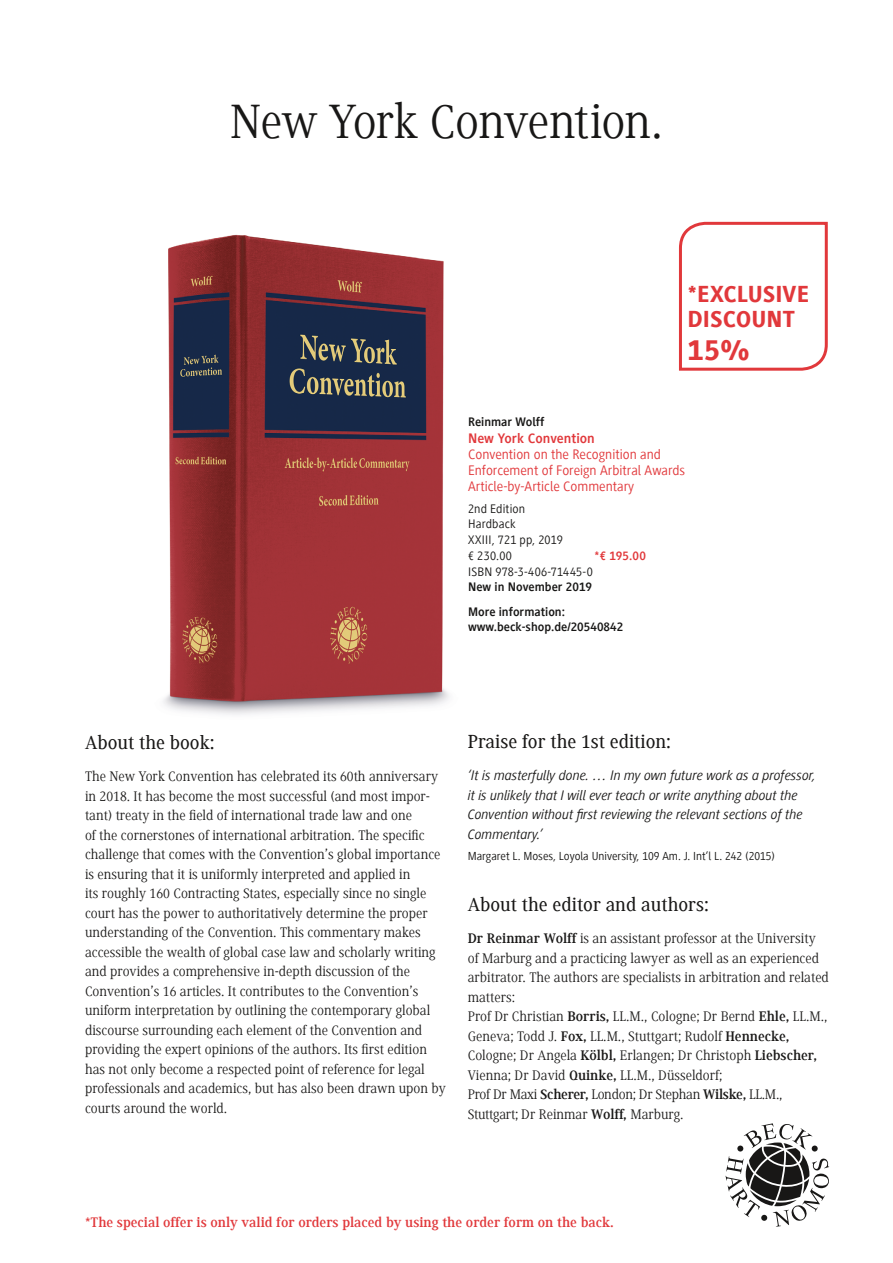
<style>
.page{position:relative;width:893px;height:1263px;background:#fff}
.page>*{position:absolute;margin:0;border:0;box-sizing:border-box;transform-origin:0 0}
.t1{font:49.5px "Generis Serif Com";letter-spacing:-.02em;color:#181716}
.t2{font:800 30px "Generis Sans Com";color:#e1383b}
.t3{font:800 24px/25.5px "Generis Sans Com";color:#e1383b}
.t4{font:500 19.5px "Generis Serif Com";color:#181716}
.t5{font:14.25px/19.5px "Generis Serif Com";color:#181716}
.t6{font:italic 14.25px/19.5px "Generis Sans Com";color:#181716}
.t7{font:14.25px/15.8px "Generis Sans Com";color:#e1383b}
.t8{font:700 14.25px "Generis Serif Com";color:#e1383b}
.t9{font:700 14.25px "Generis Sans Com";color:#e1383b}
.t10{font:700 12.75px/24.3px "Generis Sans Com";color:#181716}
.t11{font:12.75px/15.8px "Generis Sans Com";letter-spacing:.015em;color:#181716}
.t12{font:700 12.75px "Generis Sans Com";color:#e1383b}
.t13{font:12px "Generis Sans Com";color:#181716}
.s1{font-weight:700}
</style>
<div class="page">
<svg style="left:679px;top:221px;width:149px;height:150px"></svg>
<svg style="left:725px;top:1123px;width:104px;height:104px"></svg>
<img style="left:163px;top:234px;width:286px;height:481px">
<h1 class="t1" style="left:230px;top:94px;width:435px">New York Convention.</h1>
<h3 class="t3" style="left:687px;top:281px;width:123px">*EXCLUSIVE<br>DISCOUNT</h3>
<h2 class="t2" style="left:687px;top:334px;width:65px">15%</h2>
<p class="t10" style="left:468px;top:410px;width:78px">Reinmar Wolff</p>
<p class="t9" style="left:468px;top:431px;width:128px">New York Convention</p>
<p class="t7" style="left:468px;top:447px;width:219px">Convention on the Recognition and<br>Enforcement of Foreign Arbitral Awards<br>Article-by-Article Commentary</p>
<p class="t11" style="left:468px;top:501px;width:96px">2nd Edition<br>Hardback<br>XXIII, 721 pp, 2019 € 230.00</p>
<p class="t12" style="left:595px;top:549px;width:53px">*€ 195.00</p>
<p class="t11" style="left:468px;top:564px;width:126px">ISBN 978-3-406-71445-0</p>
<p class="t10" style="left:468px;top:575px;width:126px">New in November 2019<br>More information:</p>
<p class="t10" style="left:468px;top:615px;width:157px">www.beck-shop.de/20540842</p>
<h3 class="t4" style="left:85px;top:732px;width:131px">About the book:</h3>
<p class="t5" style="left:85px;top:767px;width:362px">The New York Convention has celebrated its 60th anniversary in 2018. It has become the most successful (and most impor&shy;tant) treaty in the field of international trade law and one<br>of the cornerstones of international arbitration. The specific challenge that comes with the Convention’s global importance is ensuring that it is uniformly interpreted and applied in<br>its roughly 160 Contracting States, especially since no single court has the power to authoritatively determine the proper understanding of the Convention. This commentary makes accessible the wealth of global case law and scholarly writing and provides a comprehensive in-depth discussion of the Convention’s 16 articles. It contributes to the Convention’s uniform interpretation by outlining the contemporary global discourse surrounding each element of the Convention and providing the expert opinions of the authors. Its first edition has not only become a respected point of reference for legal professionals and academics, but has also been drawn upon by courts around the world.</p>
<h3 class="t4" style="left:468px;top:731px;width:205px">Praise for the 1st edition:</h3>
<p class="t6" style="left:468px;top:766px;width:350px">‘It is masterfully done. … In my own future work as a professor, it is unlikely that I will ever teach or write anything about the Convention without first reviewing the relevant sections of the Commentary.’</p>
<p class="t13" style="left:468px;top:850px;width:309px">Margaret L. Moses, Loyola University, 109 Am. J. Int‘l L. 242 (2015)</p>
<h3 class="t4" style="left:468px;top:894px;width:243px">About the editor and authors:</h3>
<p class="t5" style="left:468px;top:929px;width:363px"><span class="s1">Dr Reinmar Wolff</span> is an assistant professor at the University of Marburg and a practicing lawyer as well as an experienced arbitrator. The authors are specialists in arbitration and related matters:<br>Prof Dr Christian <span class="s1">Borris,</span> LL.M., Cologne; Dr Bernd <span class="s1">Ehle,</span> LL.M., Geneva; Todd J. <span class="s1">Fox,</span> LL.M., Stuttgart; Rudolf <span class="s1">Hennecke, </span>Cologne; Dr Angela <span class="s1">Kölbl,</span> Erlangen; Dr Christoph <span class="s1">Liebscher, </span>Vienna; Dr David <span class="s1">Quinke,</span> LL.M., Düsseldorf;<br>Prof Dr Maxi <span class="s1">Scherer,</span> London; Dr Stephan <span class="s1">Wilske,</span> LL.M., Stuttgart; Dr Reinmar <span class="s1">Wolff,</span> Marburg.</p>
<p class="t8" style="left:85px;top:1214px;width:530px">*The special offer is only valid for orders placed by using the order form on the back.</p>
</div>
